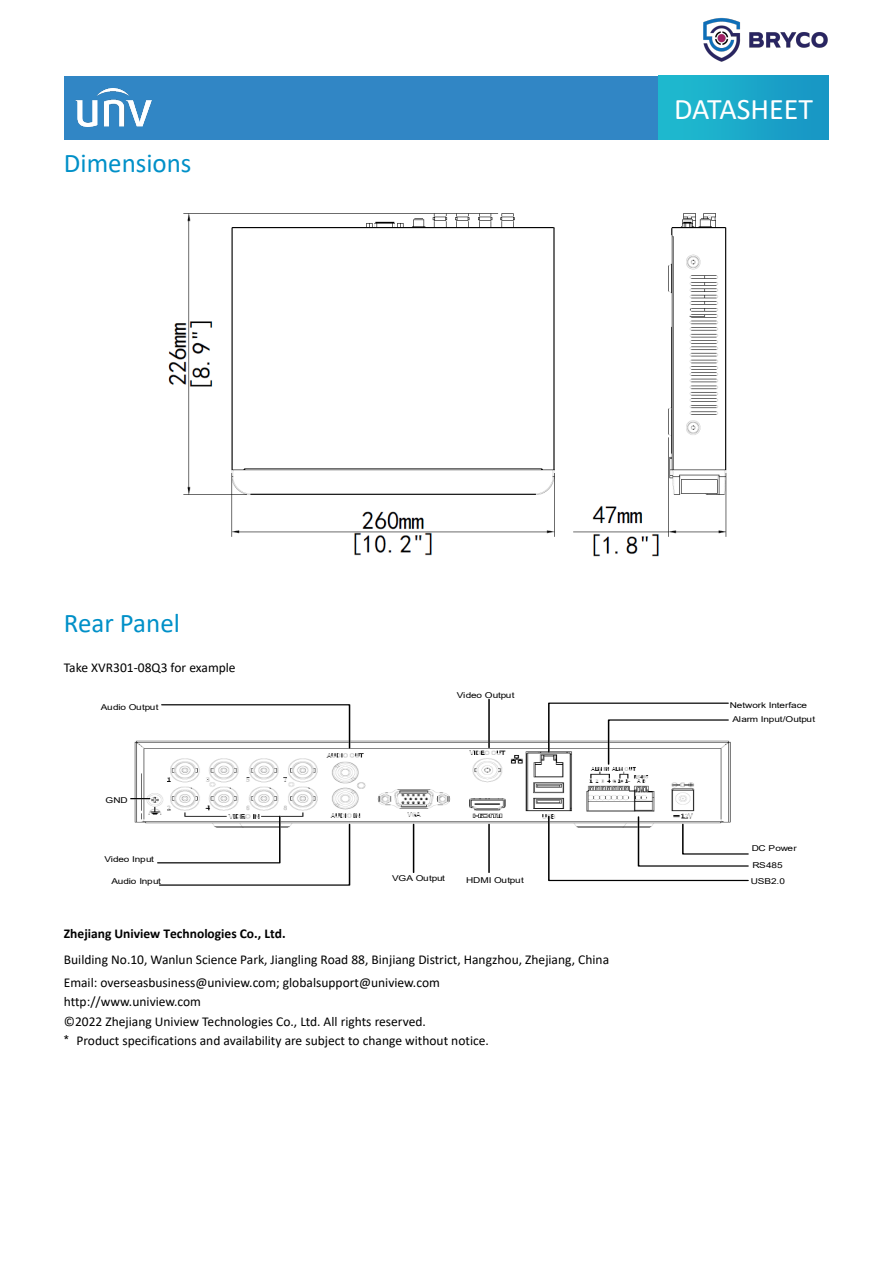
<style>
.page{position:relative;width:893px;height:1263px;background:#fff}
.page>*{position:absolute;margin:0;border:0;box-sizing:border-box;transform-origin:0 0}
.t1{font:30px "Calibri";color:#fff}
.t2{font:27px "Calibri";color:#0090c8}
.t3{font:13.5px/19.5px "Calibri";color:#000}
.t4{font:700 13.5px "Calibri";color:#000}
.t5{font:8.1px/17.7px "Arial";letter-spacing:-.015em;color:#000;scale:1.24 1}
.s1{font-family:"Arial"}
</style>
<div class="page">
<div style="left:65px;top:76px;width:625px;height:63px;background:#3186c5"></div>
<div style="left:659px;top:76px;width:170px;height:63px;background:linear-gradient(to right,#1fbccf,#1795c4)"></div>
<img style="left:76px;top:89px;width:75px;height:37px">
<svg style="left:130px;top:740px;width:601px;height:92px"></svg>
<hr style="left:488px;top:824px;width:2px;height:48px;background:#000">
<svg style="left:156px;top:815px;width:195px;height:71px"></svg>
<svg style="left:130px;top:798px;width:20px;height:1px"></svg>
<svg style="left:160px;top:704px;width:191px;height:45px"></svg>
<svg style="left:547px;top:702px;width:184px;height:65px"></svg>
<svg style="left:547px;top:815px;width:202px;height:67px"></svg>
<hr style="left:413px;top:824px;width:1px;height:48px;background:#000">
<hr style="left:488px;top:699px;width:2px;height:48px;background:#000">
<img style="left:168px;top:213px;width:559px;height:344px">
<img style="left:703px;top:17px;width:125px;height:45px">
<h2 class="t2" style="left:64px;top:144px;width:129px">Dimensions</h2>
<h1 class="t1" style="left:674px;top:89px;width:140px">DATASHEET</h1>
<h2 class="t2" style="left:64px;top:605px;width:118px">Rear Panel</h2>
<p class="t3" style="left:64px;top:657px;width:173px">Take XVR301-08Q3 for example</p>
<p class="t5" style="left:101px;top:698px;width:48px">Audio Output</p>
<p class="t5" style="left:106px;top:791px;width:19px">GND</p>
<p class="t5" style="left:104px;top:850px;width:42px">Video Input</p>
<p class="t5" style="left:111px;top:873px;width:42px">Audio Input</p>
<p class="t5" style="left:457px;top:687px;width:48px">Video Output</p>
<p class="t5" style="left:392px;top:869px;width:44px">VGA Output</p>
<p class="t5" style="left:466px;top:871px;width:48px">HDMI Output</p>
<p class="t4" style="left:64px;top:924px;width:223px">Zhejiang Uniview Technologies Co., Ltd.</p>
<p class="t3" style="left:64px;top:947px;width:547px;line-height:23px">Building No.10, Wanlun Science Park, Jiangling Road 88, Binjiang District, Hangzhou, Zhejiang, China<br>Email: overseasbusiness@uniview.com; globalsupport@uniview.com</p>
<p class="t3" style="left:64px;top:992px;width:427px">http://www.uniview.com<br>©2022 Zhejiang Uniview Technologies Co., Ltd. All rights reserved.<br><span class="s1">*</span> Product specifications and availability are subject to change without notice.</p>
<p class="t5" style="left:730px;top:696px;width:64px">Network Interface</p>
<p class="t5" style="left:732px;top:710px;width:68px">Alarm Input/Output</p>
<p class="t5" style="left:752px;top:839px;width:38px">DC Power<br>RS485</p>
<p class="t5" style="left:751px;top:873px;width:29px">USB2.0</p>
</div>
